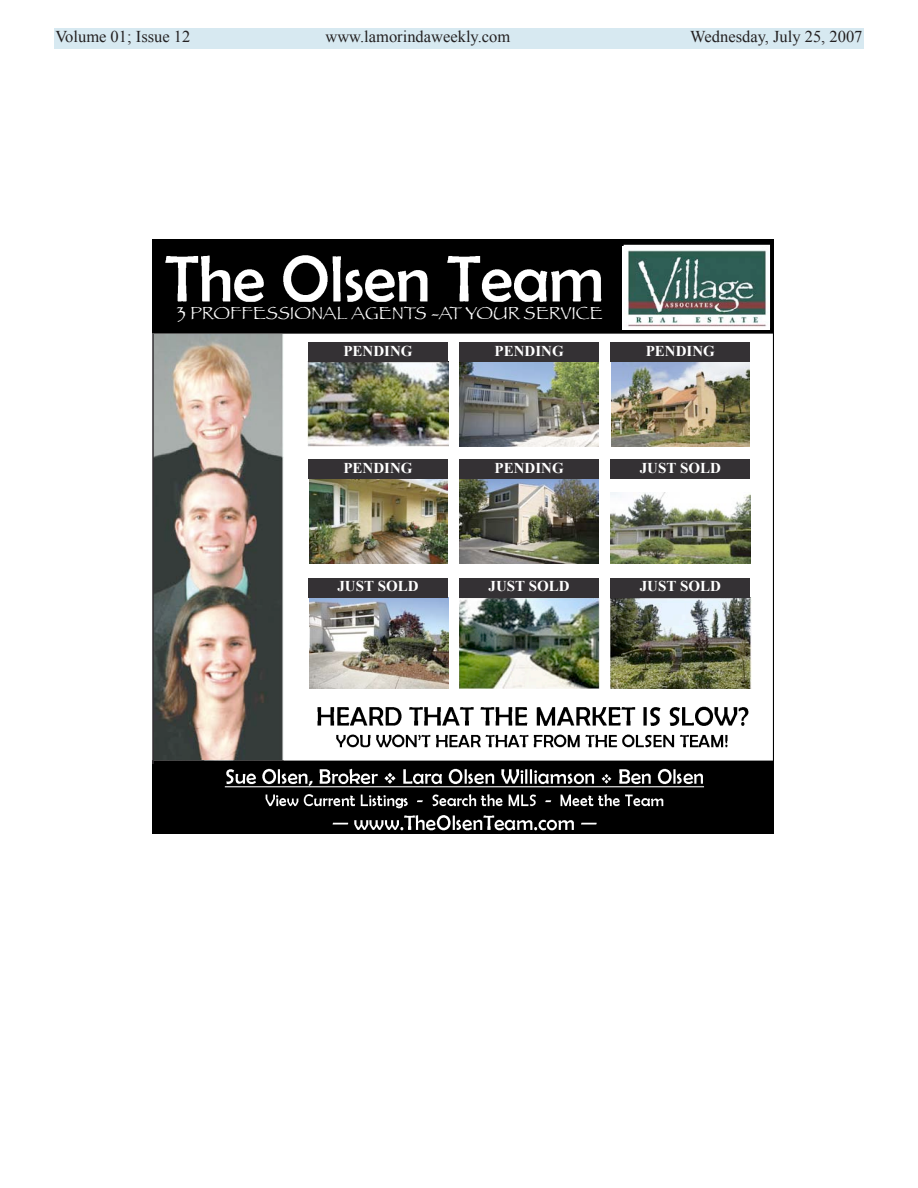
<style>
.page{position:relative;width:918px;height:1188px;background:#fff}
.page>*{position:absolute;margin:0;border:0;box-sizing:border-box;transform-origin:0 0}
.t1{font:18.3px "Papyrus";color:#fff}
.t2{font:16.5px "Times New Roman";color:#232021}
.t3{font:700 15px "Times New Roman";color:#fff}
</style>
<div class="page">
<div style="left:626px;top:28px;width:238px;height:21px;background:#d7e9f1"></div>
<div style="left:54px;top:28px;width:574px;height:21px;background:#d7e9f1"></div>
<img style="left:152px;top:240px;width:621px;height:594px">
<img style="left:624px;top:247px;width:146px;height:83px">
<img style="left:154px;top:334px;width:130px;height:426px">
<div style="left:611px;top:480px;width:139px;height:84px;background:#fff"></div>
<img style="left:611px;top:493px;width:140px;height:70px">
<img style="left:460px;top:479px;width:139px;height:85px">
<img style="left:309px;top:479px;width:138px;height:85px">
<img style="left:611px;top:362px;width:139px;height:85px">
<img style="left:460px;top:362px;width:138px;height:84px">
<img style="left:308px;top:362px;width:140px;height:85px">
<img style="left:610px;top:597px;width:142px;height:91px">
<img style="left:459px;top:597px;width:141px;height:91px">
<img style="left:309px;top:598px;width:139px;height:90px">
<div style="left:308px;top:343px;width:140px;height:19px;background:#343134"></div>
<div style="left:460px;top:343px;width:139px;height:19px;background:#343134"></div>
<div style="left:611px;top:343px;width:139px;height:19px;background:#343134"></div>
<div style="left:308px;top:460px;width:140px;height:19px;background:#343134"></div>
<div style="left:460px;top:460px;width:139px;height:19px;background:#343134"></div>
<div style="left:611px;top:460px;width:139px;height:19px;background:#343134"></div>
<div style="left:308px;top:578px;width:140px;height:20px;background:#343134"></div>
<div style="left:460px;top:578px;width:139px;height:20px;background:#343134"></div>
<div style="left:611px;top:578px;width:139px;height:20px;background:#343134"></div>
<hr style="left:152px;top:334px;width:2px;height:430px;background:#343134">
<p class="t2" style="left:55px;top:28px;width:136px">Volume 01; Issue 12</p>
<p class="t2" style="left:326px;top:28px;width:186px">www.lamorindaweekly.com</p>
<p class="t2" style="left:690px;top:28px;width:174px">Wednesday, July 25, 2007</p>
<p class="t1" style="left:177px;top:302px;width:427px">3 PROFFESSIONAL AGENTS -AT YOUR SERVICE</p>
<p class="t3" style="left:343px;top:342px;width:71px">PENDING</p>
<p class="t3" style="left:495px;top:342px;width:71px">PENDING</p>
<p class="t3" style="left:646px;top:342px;width:71px">PENDING</p>
<p class="t3" style="left:343px;top:459px;width:71px">PENDING</p>
<p class="t3" style="left:495px;top:459px;width:71px">PENDING</p>
<p class="t3" style="left:640px;top:459px;width:83px">JUST SOLD</p>
<p class="t3" style="left:337px;top:578px;width:83px">JUST SOLD</p>
<p class="t3" style="left:489px;top:578px;width:83px">JUST SOLD</p>
<p class="t3" style="left:640px;top:578px;width:83px">JUST SOLD</p>
</div>
